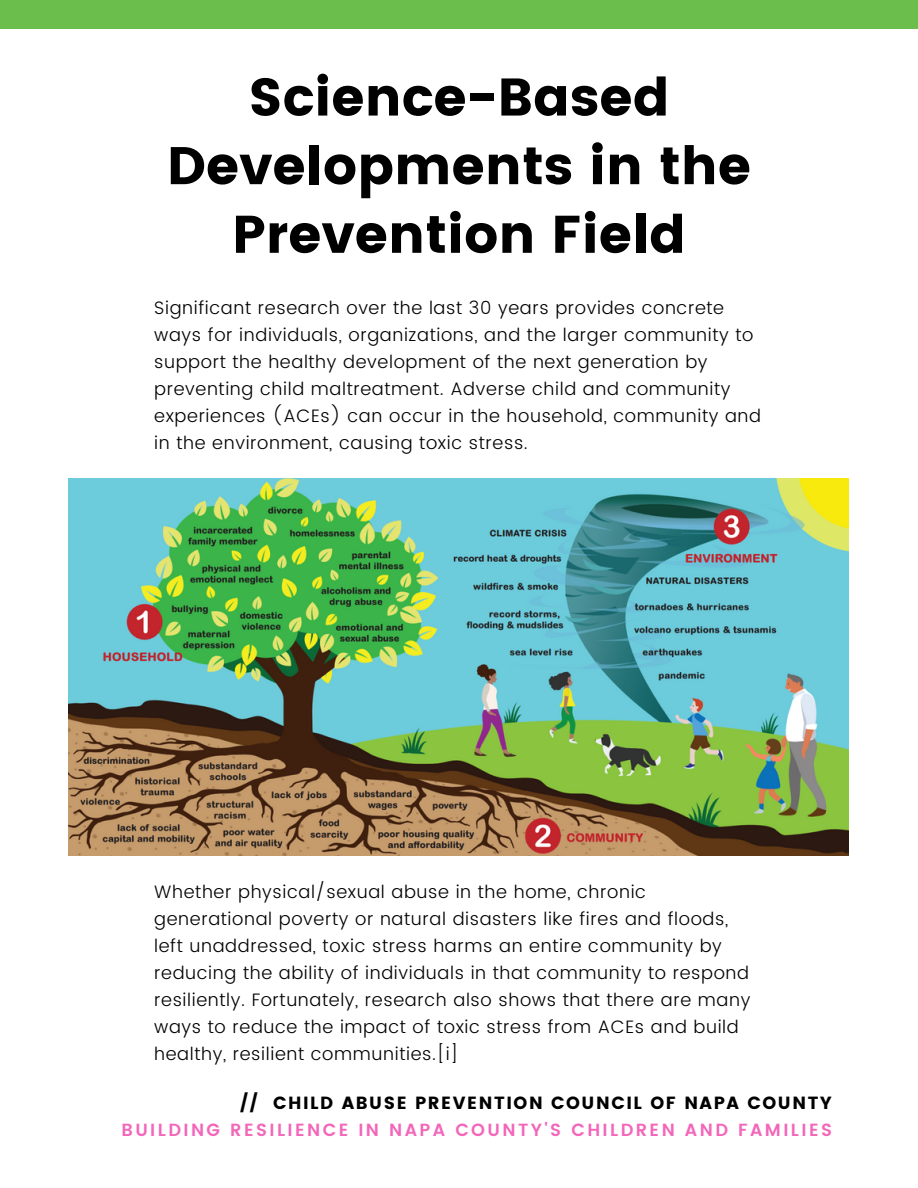
<style>
.page{position:relative;width:918px;height:1188px;background:#fff}
.page>*{position:absolute;margin:0;border:0;box-sizing:border-box;transform-origin:0 0}
.t1{font:52.8px/68.7px "Poppins";color:#000;text-align:center}
.t2{font:300 18px/27px "Poppins";letter-spacing:.035em;color:#000}
.t3{font:600 17.55px "Poppins";letter-spacing:.135em;color:#f366ba}
.t4{font:17.55px "Poppins";letter-spacing:.09em;color:#000}
</style>
<div class="page">
<div style="left:0;top:0;width:918px;height:29px;background:#6cbe4c"></div>
<img style="left:68px;top:479px;width:781px;height:377px">
<h1 class="t1" style="left:167px;top:63px;width:586px">Science-Based<br>Developments in the<br>Prevention Field</h1>
<p class="t2" style="left:154px;top:294px;width:608px">Significant research over the last 30 years provides concrete ways for individuals, organizations, and the larger community to support the healthy development of the next generation by preventing child maltreatment. Adverse child and community experiences (ACEs) can occur in the household, community and in the environment, causing toxic stress.</p>
<p class="t2" style="left:154px;top:878px;width:598px">Whether physical/sexual abuse in the home, chronic generational poverty or natural disasters like fires and floods, left unaddressed, toxic stress harms an entire community by reducing the ability of individuals in that community to respond resiliently. Fortunately, research also shows that there are many ways to reduce the impact of toxic stress from ACEs and build healthy, resilient communities.[i]</p>
<p class="t4" style="left:240px;top:1092px;width:593px">// CHILD ABUSE PREVENTION COUNCIL OF NAPA COUNTY</p>
<p class="t3" style="left:122px;top:1120px;width:712px">BUILDING RESILIENCE IN NAPA COUNTY'S CHILDREN AND FAMILIES</p>
</div>
